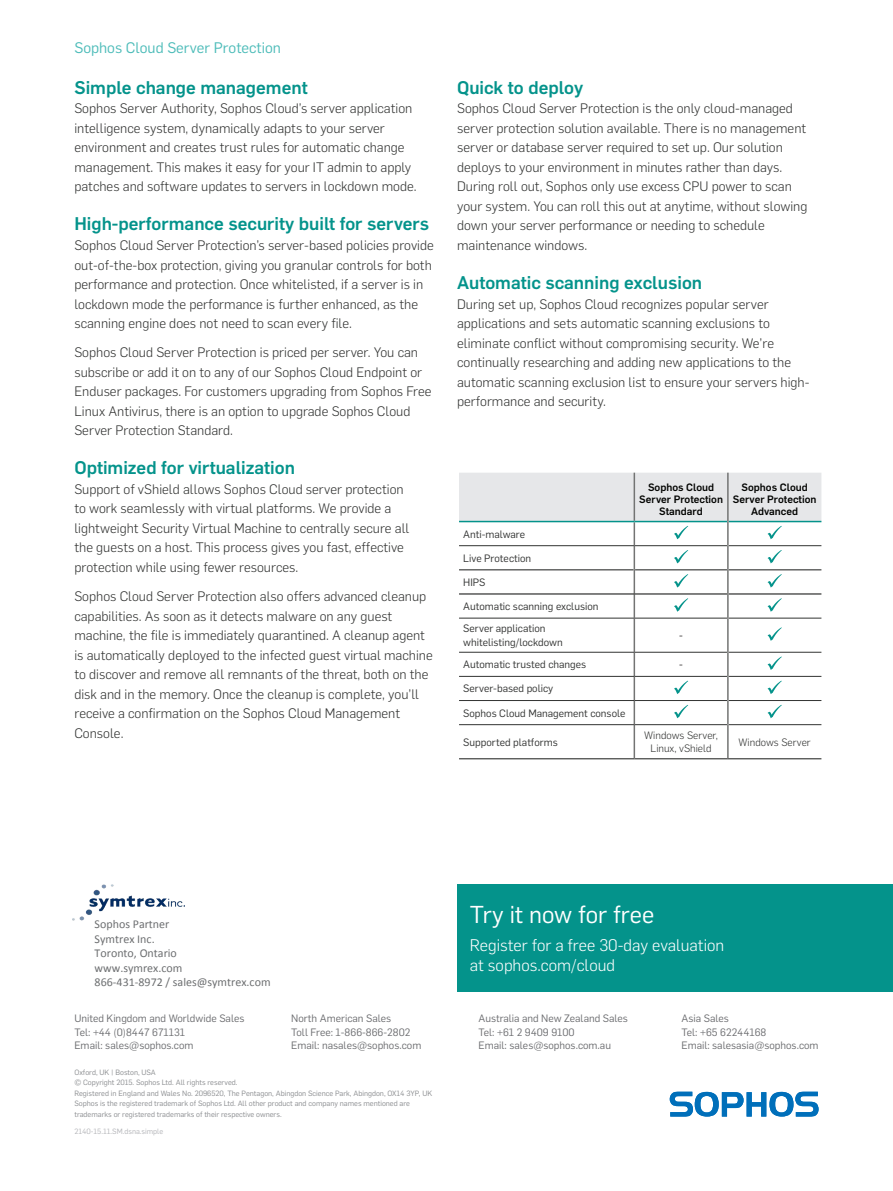
<style>
.page{position:relative;width:893px;height:1191px;background:#fff}
.page>*{position:absolute;margin:0;border:0;box-sizing:border-box;transform-origin:0 0}
.CTA_Heading{font:24px "Flama";color:#fff}
.Subheading_1{font:500 18px "Flama";color:#04938b}
.CTA_Copy{font:300 16.5px/19.5px "Flama";color:#fff}
.Page_Header{font:15px "Flama";color:#4dbcb9}
.Body_Copy{font:300 13.5px/19.5px "Flama";color:#323332}
.t1{font:12px/14.4px "Calibri";color:#6d6f71}
.Sales_Address{font:10.5px "Flama";color:#6c6d70}
.Table_Left_Column{font:10.5px "Flama";color:#323332}
.Table_Header{font:500 10.5px/12px "Flama";color:#040503;text-align:center}
.Table_Right_Column{font:300 10.5px/13.5px "Flama";color:#323332;text-align:center}
.Table_Left_Header{font:10.5px "Flama";color:#231f20}
.Copyright{font:7.5px/10.5px "Flama";color:#8a8c8f}
.Job_No__and_Version{font:7.5px "Flama";color:#b2b3b7}
</style>
<div class="page">
<div style="left:457px;top:884px;width:436px;height:107px;background:#04938b"></div>
<hr style="left:634px;top:758px;width:94px;height:1px;background:#323332">
<hr style="left:728px;top:758px;width:93px;height:1px;background:#323332">
<hr style="left:634px;top:618px;width:1px;height:34px;background:#737473">
<svg style="left:634px;top:653px;width:1px;height:71px"></svg>
<hr style="left:634px;top:725px;width:1px;height:33px;background:#737473">
<hr style="left:459px;top:758px;width:175px;height:1px;background:#323332">
<hr style="left:459px;top:652px;width:175px;height:1px;background:#323332">
<hr style="left:729px;top:652px;width:92px;height:1px;background:#323332">
<hr style="left:634px;top:652px;width:93px;height:1px;background:#323332">
<hr style="left:459px;top:700px;width:175px;height:1px;background:#323332">
<hr style="left:729px;top:700px;width:92px;height:1px;background:#323332">
<hr style="left:634px;top:700px;width:93px;height:1px;background:#323332">
<hr style="left:459px;top:618px;width:175px;height:1px;background:#323332">
<hr style="left:729px;top:618px;width:92px;height:1px;background:#323332">
<hr style="left:634px;top:618px;width:93px;height:1px;background:#323332">
<hr style="left:459px;top:724px;width:175px;height:1px;background:#323332">
<hr style="left:729px;top:724px;width:92px;height:1px;background:#323332">
<hr style="left:634px;top:724px;width:93px;height:1px;background:#323332">
<hr style="left:459px;top:676px;width:175px;height:1px;background:#323332">
<hr style="left:729px;top:676px;width:92px;height:1px;background:#323332">
<hr style="left:634px;top:676px;width:93px;height:1px;background:#323332">
<hr style="left:727px;top:618px;width:2px;height:34px;background:#737473">
<hr style="left:727px;top:652px;width:2px;height:24px;background:#737473">
<hr style="left:727px;top:676px;width:2px;height:24px;background:#737473">
<hr style="left:727px;top:700px;width:2px;height:24px;background:#737473">
<hr style="left:727px;top:724px;width:2px;height:34px;background:#737473">
<svg style="left:459px;top:472px;width:362px;height:146px"></svg>
<svg style="left:767px;top:627px;width:15px;height:14px"></svg>
<svg style="left:767px;top:656px;width:15px;height:14px"></svg>
<svg style="left:674px;top:680px;width:14px;height:14px"></svg>
<svg style="left:767px;top:680px;width:15px;height:14px"></svg>
<svg style="left:674px;top:705px;width:14px;height:13px"></svg>
<svg style="left:767px;top:705px;width:15px;height:13px"></svg>
<svg style="left:670px;top:1091px;width:149px;height:25px"></svg>
<img style="left:72px;top:884px;width:112px;height:37px">
<p class="Page_Header" style="left:74px;top:38px;width:208px">Sophos Cloud Server Protection</p>
<p class="Subheading_1" style="left:74px;top:75px;width:235px">Simple change management</p>
<p class="Body_Copy" style="left:74px;top:98px;width:344px">Sophos Server Authority, Sophos Cloud’s server application intelligence system, dynamically adapts to your server environment and creates trust rules for automatic change management. This makes it easy for your IT admin to apply patches and software updates to servers in lockdown mode.</p>
<p class="Subheading_1" style="left:74px;top:211px;width:356px">High-performance security built for servers</p>
<p class="Body_Copy" style="left:74px;top:235px;width:361px">Sophos Cloud Server Protection’s server-based policies provide out-of-the-box protection, giving you granular controls for both performance and protection. Once whitelisted, if a server is in lockdown mode the performance is further enhanced, as the scanning engine does not need to scan every file.</p>
<p class="Body_Copy" style="left:74px;top:342px;width:359px">Sophos Cloud Server Protection is priced per server. You can subscribe or add it on to any of our Sophos Cloud Endpoint or Enduser packages. For customers upgrading from Sophos Free Linux Antivirus, there is an option to upgrade Sophos Cloud Server Protection Standard.</p>
<p class="Subheading_1" style="left:74px;top:455px;width:222px">Optimized for virtualization</p>
<p class="Body_Copy" style="left:74px;top:478px;width:337px">Support of vShield allows Sophos Cloud server protection to work seamlessly with virtual platforms. We provide a lightweight Security Virtual Machine to centrally secure all the guests on a host. This process gives you fast, effective protection while using fewer resources.</p>
<p class="Body_Copy" style="left:74px;top:586px;width:360px">Sophos Cloud Server Protection also offers advanced cleanup capabilities. As soon as it detects malware on any guest machine, the file is immediately quarantined. A cleanup agent is automatically deployed to the infected guest virtual machine to discover and remove all remnants of the threat, both on the disk and in the memory. Once the cleanup is complete, you’ll receive a confirmation on the Sophos Cloud Management Console.</p>
<p class="Subheading_1" style="left:457px;top:75px;width:128px">Quick to deploy</p>
<p class="Body_Copy" style="left:457px;top:98px;width:352px">Sophos Cloud Server Protection is the only cloud-managed server protection solution available. There is no management server or database server required to set up. Our solution deploys to your environment in minutes rather than days.<br>During roll out, Sophos only use excess CPU power to scan your system. You can roll this out at anytime, without slowing down your server performance or needing to schedule maintenance windows.</p>
<p class="Subheading_1" style="left:457px;top:270px;width:247px">Automatic scanning exclusion</p>
<p class="Body_Copy" style="left:457px;top:293px;width:354px">During set up, Sophos Cloud recognizes popular server applications and sets automatic scanning exclusions to eliminate conflict without compromising security. We’re continually researching and adding new applications to the automatic scanning exclusion list to ensure your servers high&shy;performance and security.</p>
<p class="Table_Left_Column" style="left:463px;top:526px;width:63px">Anti-malware</p>
<p class="Table_Left_Column" style="left:463px;top:551px;width:69px">Live Protection</p>
<p class="Table_Left_Column" style="left:463px;top:575px;width:24px">HIPS</p>
<p class="Table_Left_Column" style="left:463px;top:599px;width:137px">Automatic scanning exclusion</p>
<p class="Table_Left_Column" style="left:463px;top:621px;width:84px">Server application</p>
<p class="Table_Left_Column" style="left:463px;top:635px;width:101px">whitelisting/lockdown</p>
<p class="Table_Header" style="left:639px;top:480px;width:85px">Sophos Cloud<br>Server Protection<br>Standard</p>
<p class="Table_Header" style="left:733px;top:480px;width:85px">Sophos Cloud<br>Server Protection<br>Advanced</p>
<p class="Table_Left_Header" style="left:679px;top:628px;width:5px">-</p>
<p class="Table_Left_Column" style="left:463px;top:657px;width:124px">Automatic trusted changes</p>
<p class="Table_Left_Header" style="left:679px;top:657px;width:5px">-</p>
<p class="Table_Left_Column" style="left:463px;top:681px;width:91px">Server-based policy</p>
<p class="Table_Left_Column" style="left:463px;top:705px;width:164px">Sophos Cloud Management console</p>
<p class="Table_Left_Column" style="left:463px;top:734px;width:96px">Supported platforms</p>
<p class="Table_Right_Column" style="left:644px;top:728px;width:75px">Windows Server,<br>Linux, vShield</p>
<p class="Table_Right_Column" style="left:739px;top:734px;width:74px">Windows Server</p>
<p class="t1" style="left:95px;top:917px;width:177px">Sophos Partner<br>Symtrex Inc.<br>Toronto, Ontario<br>www.symrex.com<br>866-431-8972 / sales@symtrex.com</p>
<p class="Sales_Address" style="left:74px;top:1011px;width:172px">United Kingdom and Worldwide Sales</p>
<p class="Sales_Address" style="left:74px;top:1024px;width:112px">Tel: +44 (0)8447 671131</p>
<p class="Sales_Address" style="left:74px;top:1038px;width:121px">Email: sales@sophos.com</p>
<p class="Sales_Address" style="left:291px;top:1011px;width:102px">North American Sales</p>
<p class="Sales_Address" style="left:291px;top:1025px;width:121px">Toll Free: 1-866-866-2802</p>
<p class="Sales_Address" style="left:291px;top:1038px;width:132px">Email: nasales@sophos.com</p>
<p class="Copyright" style="left:74px;top:1066px;width:83px">Oxford, UK | Boston, USA</p>
<p class="Copyright" style="left:74px;top:1076px;width:165px">© Copyright 2015. Sophos Ltd. All rights reserved.</p>
<p class="Copyright" style="left:74px;top:1087px;width:359px">Registered in England and Wales No. 2096520, The Pentagon, Abingdon Science Park, Abingdon, OX14 3YP, UK</p>
<p class="Copyright" style="left:74px;top:1097px;width:337px">Sophos is the registered trademark of Sophos Ltd. All other product and company names mentioned are trademarks or registered trademarks of their respective owners.</p>
<p class="Job_No__and_Version" style="left:74px;top:1126px;width:90px">2140-15.11.SM.dsna.simple</p>
<p class="CTA_Heading" style="left:470px;top:898px;width:186px">Try it now for free</p>
<p class="CTA_Copy" style="left:470px;top:934px;width:256px">Register for a free 30-day evaluation at sophos.com/cloud</p>
<p class="Sales_Address" style="left:478px;top:1011px;width:151px">Australia and New Zealand Sales</p>
<p class="Sales_Address" style="left:478px;top:1025px;width:98px">Tel: +61 2 9409 9100</p>
<p class="Sales_Address" style="left:478px;top:1038px;width:134px">Email: sales@sophos.com.au</p>
<p class="Sales_Address" style="left:681px;top:1011px;width:49px">Asia Sales</p>
<p class="Sales_Address" style="left:681px;top:1025px;width:86px">Tel: +65 62244168</p>
<p class="Sales_Address" style="left:681px;top:1038px;width:139px">Email: salesasia@sophos.com</p>
</div>
